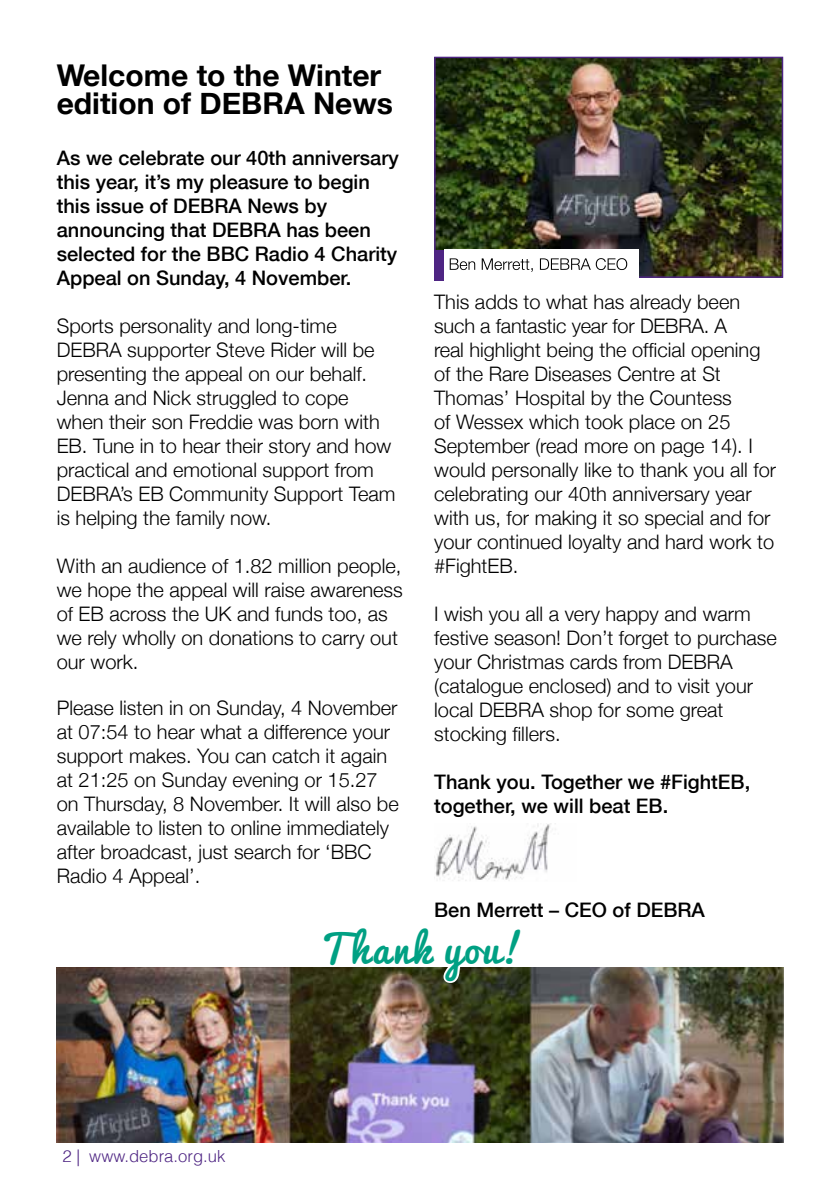
<style>
.page{position:relative;width:840px;height:1191px;background:#fff}
.page>*{position:absolute;margin:0;border:0;box-sizing:border-box;transform-origin:0 0}
.t1{font:38px "Pacifico";letter-spacing:.05em;color:#00a083}
.t2{font:700 30px/28px "Helvetica Neue";color:#000}
.t3{font:300 20px/24px "Helvetica Neue";color:#000}
.t4{font:500 20px/24px "Helvetica Neue";color:#000}
.t5{font:300 16.6px "Helvetica";color:#4e2583}
</style>
<div class="page">
<img style="left:436px;top:59px;width:344px;height:217px">
<div style="left:434px;top:57px;width:348px;height:221px;border:1px solid #4e2583"></div>
<div style="left:434px;top:250px;width:9px;height:30px;background:#4e2583"></div>
<div style="left:443px;top:250px;width:195px;height:29px;background:#fff"></div>
<svg style="left:449px;top:258px;width:178px;height:14px"></svg>
<img style="left:435px;top:823px;width:121px;height:55px">
<img style="left:57px;top:967px;width:725px;height:175px">
<svg style="left:319px;top:878px;width:205px;height:170px"></svg>
<h2 class="t2" style="left:57px;top:61px;width:338px">Welcome to the Winter edition of DEBRA News</h2>
<p class="t4" style="left:57px;top:145px;width:343px">As we celebrate our 40th anniversary this year, it’s my pleasure to begin this issue of DEBRA News by announcing that DEBRA has been selected for the BBC Radio 4 Charity<br>Appeal on Sunday, 4 November.</p>
<p class="t3" style="left:57px;top:313px;width:340px">Sports personality and long-time DEBRA supporter Steve Rider will be presenting the appeal on our behalf.<br>Jenna and Nick struggled to cope when their son Freddie was born with EB. Tune in to hear their story and how practical and emotional support from DEBRA’s EB Community Support Team is helping the family now.</p>
<p class="t3" style="left:57px;top:553px;width:347px">With an audience of 1.82 million people, we hope the appeal will raise awareness of EB across the UK and funds too, as we rely wholly on donations to carry out our work.</p>
<p class="t3" style="left:57px;top:695px;width:343px">Please listen in on Sunday, 4 November at 07:54 to hear what a difference your support makes. You can catch it again at 21:25 on Sunday evening or 15.27 on Thursday, 8 November. It will also be available to listen to online immediately after broadcast, just search for ‘BBC Radio 4 Appeal’.</p>
<p class="t3" style="left:434px;top:289px;width:343px">This adds to what has already been such a fantastic year for DEBRA. A<br>real highlight being the official opening of the Rare Diseases Centre at St Thomas’ Hospital by the Countess<br>of Wessex which took place on 25<br>September (read more on page 14). I would personally like to thank you all for celebrating our 40th anniversary year with us, for making it so special and for your continued loyalty and hard work to #FightEB.</p>
<p class="t3" style="left:434px;top:601px;width:344px">I wish you all a very happy and warm festive season! Don’t forget to purchase your Christmas cards from DEBRA (catalogue enclosed) and to visit your local DEBRA shop for some great stocking fillers.</p>
<p class="t4" style="left:434px;top:770px;width:317px">Thank you. Together we #FightEB, together, we will beat EB.</p>
<p class="t5" style="left:62px;top:1145px;width:164px">2 | www.debra.org.uk</p>
<p class="t4" style="left:434px;top:898px;width:272px">Ben Merrett – CEO of DEBRA</p>
<h1 class="t1" style="left:320px;top:915px;width:205px">Thank you!</h1>
</div>
